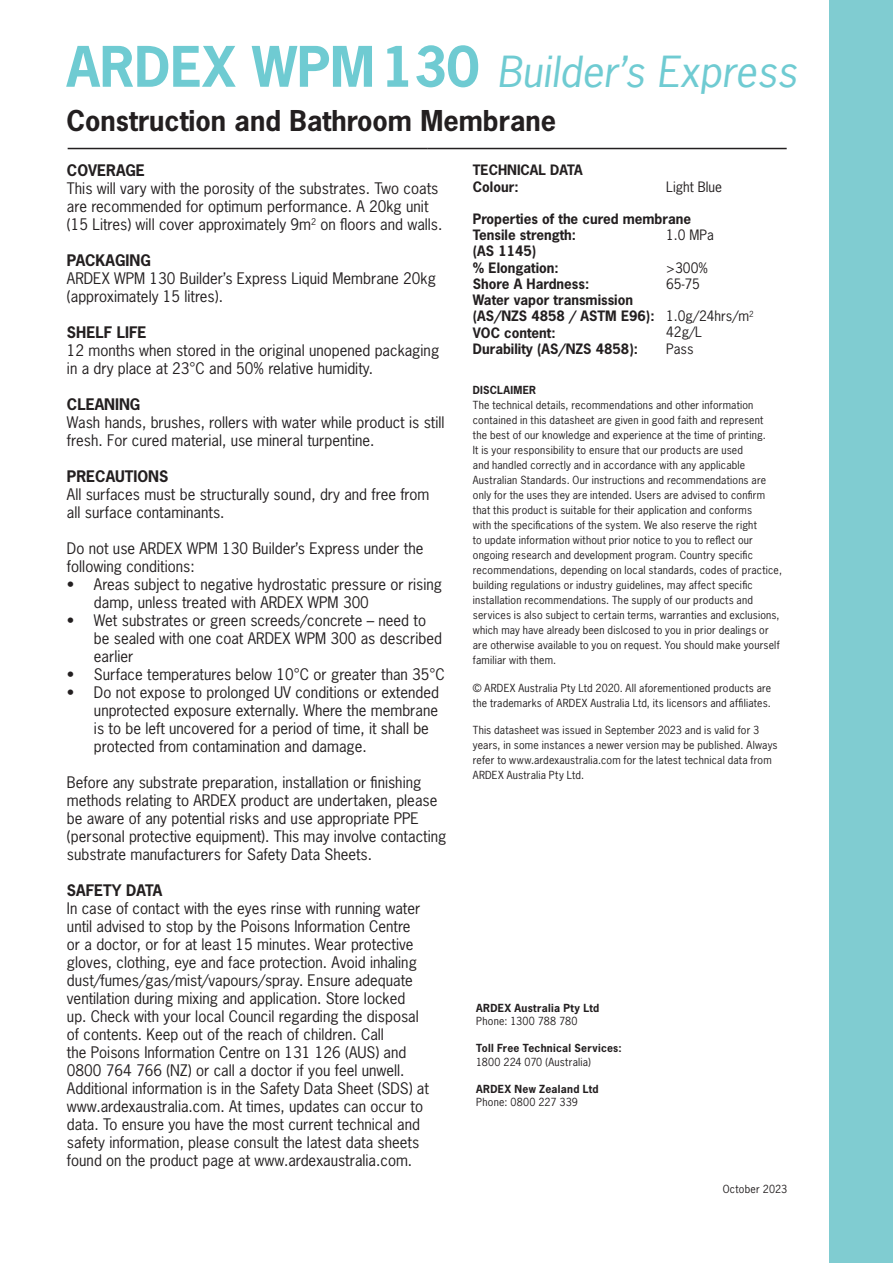
<style>
.page{position:relative;width:893px;height:1263px;background:#fff}
.page>*{position:absolute;margin:0;border:0;box-sizing:border-box;transform-origin:0 0}
.Paragraph_Style_2{font:italic 40.35px "News Gothic Std";color:#6fcbd2;scale:1.04 1}
.Paragraph_Style_2-2{font:700 27px "News Gothic Std";color:#231f20}
.t1{font:15px/18px "News Gothic Std";color:#231f20}
.t2{font:700 15px "News Gothic Std";color:#231f20}
.t3{font:700 13.5px "News Gothic Std";color:#231f20}
.t4{font:13.5px "News Gothic Std";color:#231f20}
.t5{font:10.5px/15px "News Gothic Std";letter-spacing:.02em;color:#231f20}
.t6{font:700 10.5px "News Gothic Std";letter-spacing:.025em;color:#231f20}
.s1{font-weight:700;font-style:normal;font-size:52.5px}
.s2{font-weight:700}
</style>
<div class="page">
<div style="left:829px;top:0;width:64px;height:1263px;background:#80ccd1"></div>
<hr style="left:68px;top:148px;width:359px;height:1px;background:#231f20">
<hr style="left:427px;top:148px;width:360px;height:1px;background:#231f20">
<p class="Paragraph_Style_2" style="left:67px;top:46px;width:704px"><span class="s1">ARDEX WPM130</span> Builder’s Express</p>
<p class="Paragraph_Style_2-2" style="left:67px;top:103px;width:491px">Construction and Bathroom Membrane</p>
<p class="t2" style="left:67px;top:161px;width:79px">COVERAGE</p>
<p class="t1" style="left:67px;top:179px;width:377px">This will vary with the porosity of the substrates. Two coats are recommended for optimum performance. A 20kg unit (15 Litres) will cover approximately 9m<sup>2</sup> on floors and walls.</p>
<p class="t2" style="left:67px;top:251px;width:85px">PACKAGING</p>
<p class="t1" style="left:67px;top:269px;width:370px">ARDEX WPM 130 Builder’s Express Liquid Membrane 20kg (approximately 15 litres).</p>
<p class="t2" style="left:67px;top:323px;width:81px">SHELF LIFE</p>
<p class="t1" style="left:67px;top:341px;width:374px">12 months when stored in the original unopened packaging in a dry place at 23°C and 50% relative humidity.</p>
<p class="t2" style="left:67px;top:395px;width:75px">CLEANING</p>
<p class="t1" style="left:67px;top:413px;width:379px">Wash hands, brushes, rollers with water while product is still fresh. For cured material, use mineral turpentine.</p>
<p class="t2" style="left:67px;top:467px;width:103px">PRECAUTIONS</p>
<p class="t1" style="left:67px;top:485px;width:364px">All surfaces must be structurally sound, dry and free from all surface contaminants.</p>
<p class="t1" style="left:67px;top:539px;width:358px">Do not use ARDEX WPM 130 Builder’s Express under the following conditions:</p>
<p class="t1" style="left:94px;top:575px;width:350px;text-indent:-27px">• Areas subject to negative hydrostatic pressure or rising damp, unless treated with ARDEX WPM 300</p>
<p class="t1" style="left:94px;top:611px;width:349px;text-indent:-27px">• Wet substrates or green screeds/concrete – need to be sealed with one coat ARDEX WPM 300 as described earlier</p>
<p class="t1" style="left:67px;top:665px;width:379px">• Surface temperatures below 10°C or greater than 35°C</p>
<p class="t1" style="left:94px;top:683px;width:347px;text-indent:-27px">• Do not expose to prolonged UV conditions or extended unprotected exposure externally. Where the membrane is to be left uncovered for a period of time, it shall be protected from contamination and damage.</p>
<p class="t1" style="left:67px;top:773px;width:381px">Before any substrate preparation, installation or finishing methods relating to ARDEX product are undertaken, please be aware of any potential risks and use appropriate PPE (personal protective equipment). This may involve contacting substrate manufacturers for Safety Data Sheets.</p>
<p class="t2" style="left:67px;top:881px;width:97px">SAFETY DATA</p>
<p class="t1" style="left:67px;top:899px;width:363px">In case of contact with the eyes rinse with running water until advised to stop by the Poisons Information Centre<br>or a doctor, or for at least 15 minutes. Wear protective gloves, clothing, eye and face protection. Avoid inhaling dust/fumes/gas/mist/vapours/spray. Ensure adequate ventilation during mixing and application. Store locked<br>up. Check with your local Council regarding the disposal of contents. Keep out of the reach of children. Call<br>the Poisons Information Centre on 131 126 (AUS) and 0800 764 766 (NZ) or call a doctor if you feel unwell.<br>Additional information is in the Safety Data Sheet (SDS) at www.ardexaustralia.com. At times, updates can occur to data. To ensure you have the most current technical and safety information, please consult the latest data sheets found on the product page at www.ardexaustralia.com.</p>
<p class="t3" style="left:473px;top:161px;width:111px">TECHNICAL DATA</p>
<p class="t3" style="left:473px;top:178px;width:47px">Colour:</p>
<p class="t3" style="left:473px;top:210px;width:220px">Properties of the cured membrane</p>
<p class="t3" style="left:473px;top:226px;width:105px">Tensile strength:</p>
<p class="t3" style="left:473px;top:242px;width:65px">(AS 1145)</p>
<p class="t3" style="left:473px;top:259px;width:87px">% Elongation:</p>
<p class="t3" style="left:473px;top:275px;width:118px">Shore A Hardness:</p>
<p class="t3" style="left:473px;top:291px;width:162px">Water vapor transmission</p>
<p class="t3" style="left:473px;top:307px;width:183px">(AS/NZS 4858 / ASTM E96):</p>
<p class="t3" style="left:473px;top:323px;width:84px">VOC content:</p>
<p class="t3" style="left:473px;top:340px;width:167px">Durability (AS/NZS 4858):</p>
<p class="t4" style="left:666px;top:178px;width:57px">Light Blue</p>
<p class="t4" style="left:666px;top:226px;width:49px">1.0 MPa</p>
<p class="t4" style="left:666px;top:259px;width:43px">&gt;300%</p>
<p class="t4" style="left:666px;top:275px;width:35px">65-75</p>
<p class="t4" style="left:666px;top:307px;width:89px">1.0g/24hrs/m<sup>2</sup></p>
<p class="t4" style="left:666px;top:324px;width:37px">42g/L</p>
<p class="t4" style="left:666px;top:340px;width:29px">Pass</p>
<p class="t5" style="left:473px;top:382px;width:311px"><span class="s2">DISCLAIMER<br></span>The technical details, recommendations and other information contained in this datasheet are given in good faith and represent<br>the best of our knowledge and experience at the time of printing.<br>It is your responsibility to ensure that our products are used<br>and handled correctly and in accordance with any applicable Australian Standards. Our instructions and recommendations are only for the uses they are intended. Users are advised to confirm that this product is suitable for their application and conforms<br>with the specifications of the system. We also reserve the right<br>to update information without prior notice to you to reflect our ongoing research and development program. Country specific recommendations, depending on local standards, codes of practice, building regulations or industry guidelines, may affect specific installation recommendations. The supply of our products and services is also subject to certain terms, warranties and exclusions, which may have already been dislcosed to you in prior dealings or are otherwise available to you on request. You should make yourself familiar with them.</p>
<p class="t5" style="left:473px;top:680px;width:300px">© ARDEX Australia Pty Ltd 2020. All aforementioned products are the trademarks of ARDEX Australia Ltd, its licensors and affiliates.</p>
<p class="t5" style="left:473px;top:723px;width:306px">This datasheet was issued in September 2023 and is valid for 3 years, in some instances a newer version may be published. Always refer to www.ardexaustralia.com for the latest technical data from ARDEX Australia Pty Ltd.</p>
<p class="t6" style="left:476px;top:1001px;width:125px">ARDEX Australia Pty Ltd</p>
<p class="t5" style="left:476px;top:1014px;width:103px">Phone: 1300 788 780</p>
<p class="t6" style="left:476px;top:1041px;width:147px">Toll Free Technical Services:</p>
<p class="t5" style="left:476px;top:1054px;width:116px">1800 224 070 (Australia)</p>
<p class="t6" style="left:476px;top:1082px;width:124px">ARDEX New Zealand Ltd</p>
<p class="t5" style="left:476px;top:1095px;width:103px">Phone: 0800 227 339</p>
<p class="t5" style="left:723px;top:1182px;width:66px">October 2023</p>
</div>
